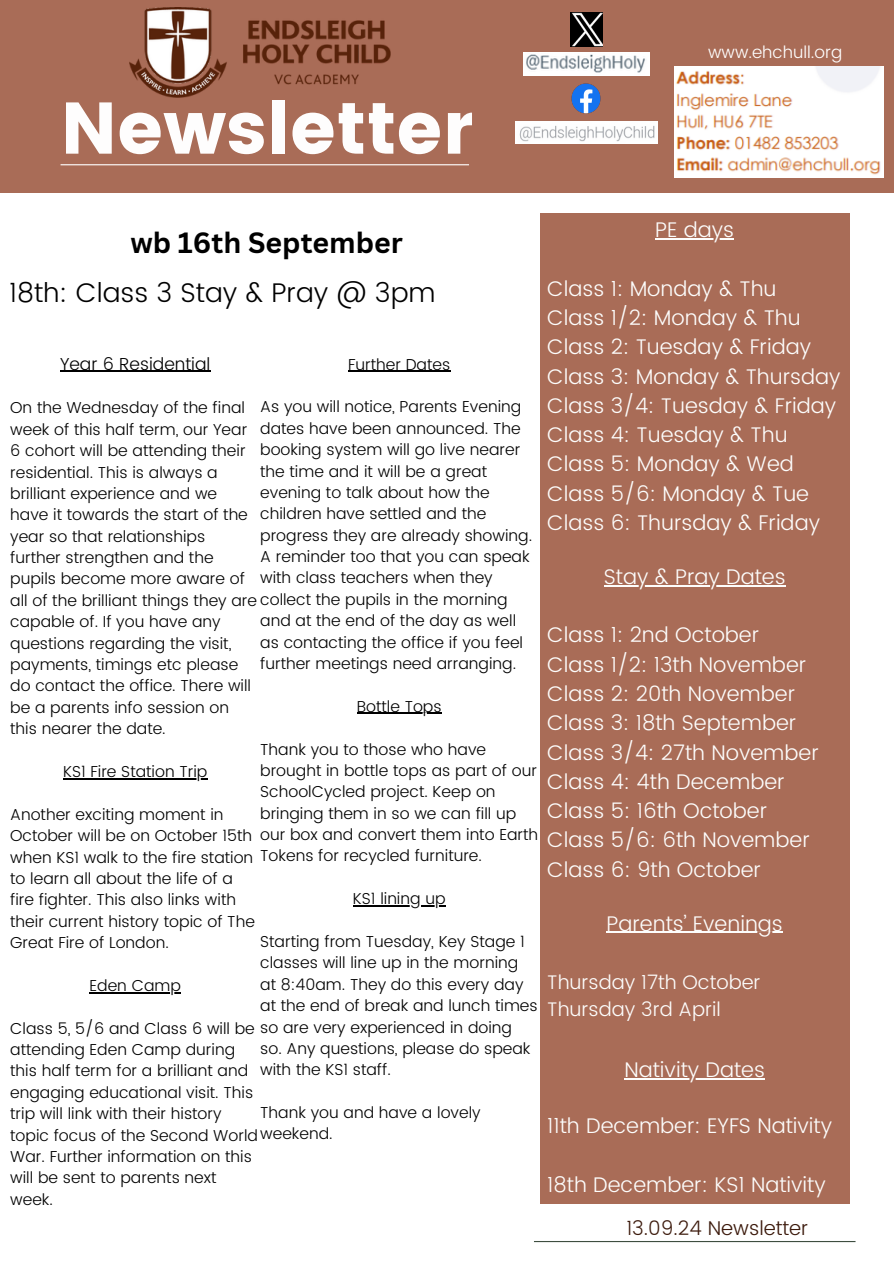
<style>
.page{position:relative;width:894px;height:1264px;background:#fff}
.page>*{position:absolute;margin:0;border:0;box-sizing:border-box;transform-origin:0 0}
.t1{font:72.75px "Poppins";color:#fefdfd}
.t2{font:700 28.5px "Canva Sans";color:#000}
.t3{font:300 27px "Poppins";color:#000}
.t4{font:300 21.15px/29.2px "Poppins";color:#fdfdfc}
.t5{font:300 19.95px "Poppins";color:#3c1a0c}
.t6{font:300 19.65px/27px "Poppins";color:#fdfdfc}
.t7{font:300 17.4px "Poppins";color:#000}
.t8{font:300 16.95px "Poppins";color:#fff}
.t9{font:300 15.9px/21.3px "Poppins";color:#000}
</style>
<div class="page">
<div style="left:0;top:0;width:893px;height:193px;background:#a96c57"></div>
<hr style="left:61px;top:164px;width:408px;height:1px;background:#fff">
<hr style="left:534px;top:1240px;width:321px;height:1px;background:#3e4e40">
<img style="left:674px;top:66px;width:209px;height:112px">
<img style="left:130px;top:8px;width:261px;height:90px">
<img style="left:523px;top:53px;width:126px;height:22px">
<img style="left:571px;top:83px;width:30px;height:31px">
<img style="left:515px;top:121px;width:142px;height:23px">
<div style="left:540px;top:213px;width:309px;height:990px;background:#a96c57"></div>
<img style="left:570px;top:13px;width:32px;height:33px">
<hr style="left:655px;top:238px;width:79px;height:1px;background:#fdfdfc">
<hr style="left:603px;top:585px;width:182px;height:1px;background:#fdfdfc">
<hr style="left:606px;top:931px;width:176px;height:1px;background:#fdfdfc">
<hr style="left:624px;top:1078px;width:140px;height:1px;background:#fdfdfc">
<hr style="left:60px;top:370px;width:150px;height:2px;background:#000">
<hr style="left:63px;top:778px;width:144px;height:1px;background:#000">
<hr style="left:89px;top:991px;width:92px;height:2px;background:#000">
<hr style="left:348px;top:371px;width:102px;height:1px;background:#000">
<hr style="left:356px;top:713px;width:85px;height:1px;background:#000">
<hr style="left:353px;top:905px;width:92px;height:1px;background:#000">
<p class="t1" style="left:61px;top:86px;width:414px">Newsletter</p>
<p class="t8" style="left:708px;top:42px;width:135px">www.ehchull.org</p>
<p class="t2" style="left:130px;top:222px;width:274px">wb 16th September</p>
<p class="t3" style="left:9px;top:277px;width:428px">18th: Class 3 Stay &amp; Pray @ 3pm</p>
<h5 class="t7" style="left:60px;top:353px;width:152px">Year 6 Residential</h5>
<h5 class="t9" style="left:10px;top:397px;width:499px">On the Wednesday of the final<br>week of this half term, our Year<br>6 cohort will be attending their<br>residential. This is always a<br>brilliant experience and we<br>have it towards the start of the<br>year so that relationships<br>further strengthen and the<br>pupils become more aware of<br>all of the brilliant things they are collect the pupils in the morning capable of. If you have any<br>questions regarding the visit,<br>payments, timings etc please<br>do contact the office. There will<br>be a parents info session on<br>this nearer the date.</h5>
<h5 class="t9" style="left:63px;top:760px;width:146px">KS1 Fire Station Trip</h5>
<h3 class="t9" style="left:10px;top:803px;width:473px">Another exciting moment in<br>October will be on October 15th<br>when KS1 walk to the fire station Tokens for recycled furniture. to learn all about the life of a<br>fire fighter. This also links with<br>their current history topic of The<br>Great Fire of London.</h3>
<h4 class="t9" style="left:89px;top:974px;width:93px">Eden Camp</h4>
<p class="t9" style="left:10px;top:1016px;width:503px">Class 5, 5/6 and Class 6 will be so are very experienced in doing attending Eden Camp during<br>this half term for a brilliant and<br>engaging educational visit. This<br>trip will link with their history<br>topic focus of the Second Worldweekend.<br>War. Further information on this<br>will be sent to parents next<br>week.</p>
<p class="t9" style="left:348px;top:353px;width:104px">Further Dates</p>
<p class="t9" style="left:260px;top:396px;width:273px">As you will notice, Parents Evening dates have been announced. The booking system will go live nearer the time and it will be a great evening to talk about how the children have settled and the progress they are already showing.<br>A reminder too that you can speak with class teachers when they</p>
<p class="t9" style="left:260px;top:610px;width:264px">and at the end of the day as well as contacting the office if you feel further meetings need arranging.</p>
<p class="t9" style="left:356px;top:695px;width:86px">Bottle Tops</p>
<p class="t9" style="left:260px;top:738px;width:279px">Thank you to those who have brought in bottle tops as part of our<br>SchoolCycled project. Keep on bringing them in so we can fill up our box and convert them into Earth</p>
<p class="t9" style="left:353px;top:888px;width:94px">KS1 lining up</p>
<p class="t9" style="left:260px;top:930px;width:279px">Starting from Tuesday, Key Stage 1 classes will line up in the morning at 8:40am. They do this every day at the end of break and lunch times</p>
<p class="t9" style="left:260px;top:1037px;width:272px">so. Any questions, please do speak with the KS1 staff.</p>
<p class="t9" style="left:260px;top:1101px;width:222px">Thank you and have a lovely</p>
<h1 class="t4" style="left:655px;top:215px;width:80px">PE days</h1>
<p class="t4" style="left:547px;top:274px;width:294px">Class 1: Monday &amp; Thu<br>Class 1/2: Monday &amp; Thu<br>Class 2: Tuesday &amp; Friday<br>Class 3: Monday &amp; Thursday<br>Class 3/4: Tuesday &amp; Friday<br>Class 4: Tuesday &amp; Thu<br>Class 5: Monday &amp; Wed<br>Class 5/6: Monday &amp; Tue<br>Class 6: Thursday &amp; Friday</p>
<h5 class="t4" style="left:603px;top:562px;width:183px">Stay &amp; Pray Dates</h5>
<h5 class="t4" style="left:547px;top:620px;width:273px">Class 1: 2nd October<br>Class 1/2: 13th November<br>Class 2: 20th November<br>Class 3: 18th September<br>Class 3/4: 27th November<br>Class 4: 4th December<br>Class 5: 16th October<br>Class 5/6: 6th November<br>Class 6: 9th October</h5>
<h5 class="t4" style="left:606px;top:908px;width:178px">Parents’ Evenings</h5>
<h5 class="t6" style="left:547px;top:968px;width:215px">Thursday 17th October<br>Thursday 3rd April</h5>
<h5 class="t4" style="left:624px;top:1054px;width:142px">Nativity Dates</h5>
<h5 class="t4" style="left:547px;top:1111px;width:286px">11th December: EYFS Nativity</h5>
<h5 class="t4" style="left:547px;top:1169px;width:280px">18th December: KS1 Nativity</h5>
<p class="t5" style="left:626px;top:1215px;width:183px">13.09.24 Newsletter</p>
</div>
